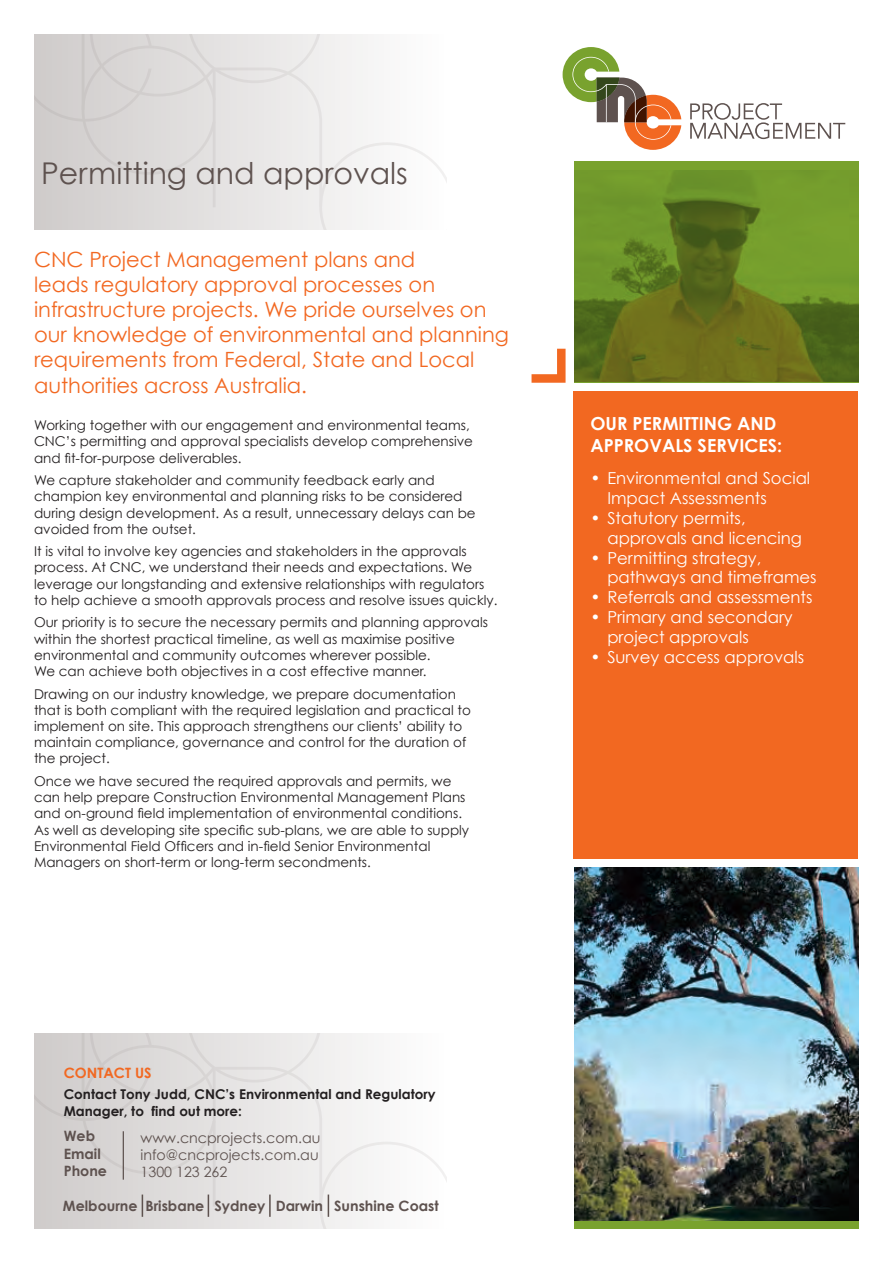
<style>
.page{position:relative;width:893px;height:1263px;background:#fff}
.page>*{position:absolute;margin:0;border:0;box-sizing:border-box;transform-origin:0 0}
.t1{font:30px "Century Gothic";color:#5e524f}
.t2{font:21px/25.2px "Century Gothic";color:#f26821}
.t3{font:700 18px/21.6px "Century Gothic";color:#fff}
.t4{font:16.5px/19.8px "Century Gothic";color:#fff}
.t5{font:700 14.25px/17.1px "Century Gothic";color:#5e524f}
.t6{font:14.25px/17.1px "Century Gothic";color:#5e524f}
.t7{font:700 14.25px "Century Gothic";color:#f26821}
.t8{font:13.5px/16.2px "Century Gothic";color:#231f20}
.t9{font:700 13.5px/17.1px "Century Gothic";color:#231f20}
</style>
<div class="page">
<svg style="left:34px;top:34px;width:412px;height:196px"></svg>
<div style="left:573px;top:391px;width:285px;height:468px;background:#f26821"></div>
<svg style="left:531px;top:349px;width:35px;height:34px"></svg>
<svg style="left:563px;top:47px;width:118px;height:103px"></svg>
<svg style="left:690px;top:103px;width:155px;height:36px"></svg>
<div style="left:574px;top:1220px;width:285px;height:9px;background:#79a22e"></div>
<img style="left:574px;top:867px;width:285px;height:353px">
<svg style="left:574px;top:162px;width:285px;height:221px;background:#688223"></svg>
<svg style="left:34px;top:1033px;width:412px;height:196px"></svg>
<h1 class="t1" style="left:41px;top:155px;width:368px">Permitting and approvals</h1>
<p class="t2" style="left:34px;top:246px;width:476px">CNC Project Management plans and<br>leads regulatory approval processes on infrastructure projects. We pride ourselves on our knowledge of environmental and planning requirements from Federal, State and Local authorities across Australia.</p>
<p class="t8" style="left:34px;top:417px;width:440px">Working together with our engagement and environmental teams,<br>CNC’s permitting and approval specialists develop comprehensive and fit-for-purpose deliverables.</p>
<p class="t8" style="left:34px;top:472px;width:443px">We capture stakeholder and community feedback early and champion key environmental and planning risks to be considered during design development. As a result, unnecessary delays can be avoided from the outset.</p>
<p class="t8" style="left:34px;top:543px;width:465px">It is vital to involve key agencies and stakeholders in the approvals process. At CNC, we understand their needs and expectations. We leverage our longstanding and extensive relationships with regulators to help achieve a smooth approvals process and resolve issues quickly.</p>
<p class="t8" style="left:34px;top:614px;width:456px">Our priority is to secure the necessary permits and planning approvals within the shortest practical timeline, as well as maximise positive environmental and community outcomes wherever possible.<br>We can achieve both objectives in a cost effective manner.</p>
<p class="t8" style="left:34px;top:685px;width:438px">Drawing on our industry knowledge, we prepare documentation that is both compliant with the required legislation and practical to implement on site. This approach strengthens our clients’ ability to maintain compliance, governance and control for the duration of the project.</p>
<p class="t8" style="left:34px;top:773px;width:437px">Once we have secured the required approvals and permits, we can help prepare Construction Environmental Management Plans and on-ground field implementation of environmental conditions.<br>As well as developing site specific sub-plans, we are able to supply Environmental Field Officers and in-field Senior Environmental Managers on short-term or long-term secondments.</p>
<p class="t7" style="left:64px;top:1064px;width:89px">CONTACT US</p>
<p class="t9" style="left:64px;top:1085px;width:373px">Contact Tony Judd, CNC’s Environmental and Regulatory<br>Manager, to find out more:</p>
<p class="t5" style="left:64px;top:1127px;width:45px">Web<br>Email<br>Phone</p>
<p class="t5" style="left:63px;top:1197px;width:377px">Melbourne Brisbane Sydney Darwin Sunshine Coast</p>
<p class="t6" style="left:141px;top:1129px;width:181px">www.cncprojects.com.au info@cncprojects.com.au<br>1300 123 262</p>
<h3 class="t3" style="left:590px;top:412px;width:193px">Our permitting an d approvals services:</h3>
<p class="t4" style="left:607px;top:468px;width:204px;text-indent:-17px">• Environmental and Social<br>Impact Assessments</p>
<p class="t4" style="left:607px;top:508px;width:196px;text-indent:-17px">• Statutory permits, approvals and licencing</p>
<p class="t4" style="left:607px;top:547px;width:211px;text-indent:-17px">• Permitting strategy, pathways and timeframes</p>
<p class="t4" style="left:590px;top:587px;width:224px">• Referrals and assessments</p>
<p class="t4" style="left:607px;top:607px;width:187px;text-indent:-17px">• Primary and secondary project approvals</p>
<p class="t4" style="left:590px;top:646px;width:215px">• Survey access approvals</p>
</div>
